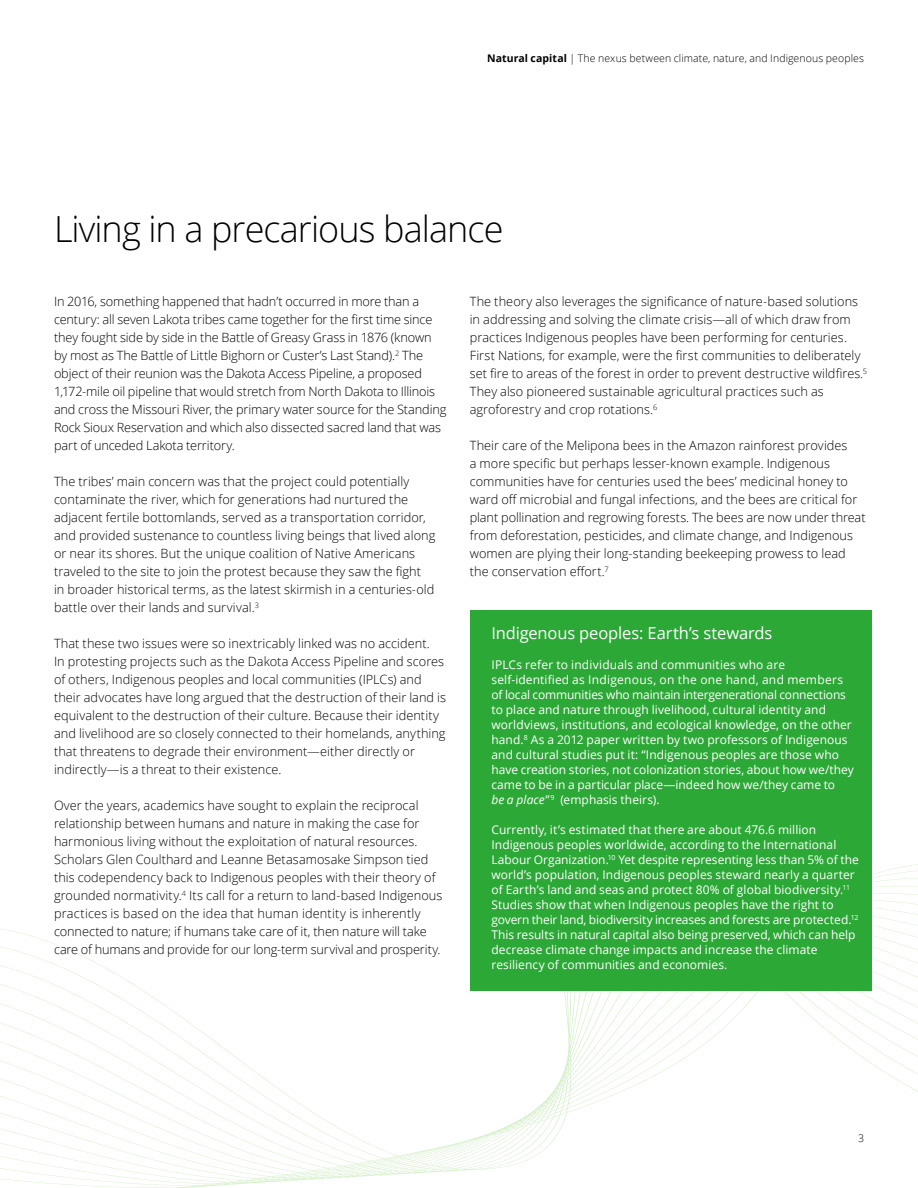
<style>
.page{position:relative;width:918px;height:1188px;background:#fff}
.page>*{position:absolute;margin:0;border:0;box-sizing:border-box;transform-origin:0 0}
.Story_heading_light__30_36pt{font:300 36px "Open Sans";letter-spacing:-.025em;color:#000}
.t1{font:16.5px "Open Sans";letter-spacing:-.01em;color:#fff}
.Body_copy__8_5_12pt{font:300 12.75px/18px "Open Sans";color:#000}
.Body_copy__white_8_5_12pt{font:12px/15px "Open Sans";letter-spacing:.005em;color:#fff}
.t2{font:300 10.5px "Open Sans";letter-spacing:.01em;color:#000}
.s1{font-weight:700}
.s2{font-style:italic}
</style>
<div class="page">
<svg style="left:0;top:864px;width:918px;height:324px"></svg>
<div style="left:470px;top:610px;width:402px;height:380px;background:#2ba835"></div>
<p class="t2" style="left:487px;top:51px;width:378px"><span class="s1">Natural capital</span> | The nexus between climate, nature, and Indigenous peoples</p>
<p class="Story_heading_light__30_36pt" style="left:54px;top:204px;width:451px">Living in a precarious balance</p>
<p class="Body_copy__8_5_12pt" style="left:54px;top:292px;width:394px">In 2016, something happened that hadn’t occurred in more than a century: all seven Lakota tribes came together for the first time since they fought side by side in the Battle of Greasy Grass in 1876 (known by most as The Battle of Little Bighorn or Custer’s Last Stand).<sup>2</sup> The object of their reunion was the Dakota Access Pipeline, a proposed 1,172-mile oil pipeline that would stretch from North Dakota to Illinois and cross the Missouri River, the primary water source for the Standing Rock Sioux Reservation and which also dissected sacred land that was part of unceded Lakota territory.</p>
<p class="Body_copy__8_5_12pt" style="left:54px;top:472px;width:383px">The tribes’ main concern was that the project could potentially contaminate the river, which for generations had nurtured the adjacent fertile bottomlands, served as a transportation corridor, and provided sustenance to countless living beings that lived along or near its shores. But the unique coalition of Native Americans traveled to the site to join the protest because they saw the fight<br>in broader historical terms, as the latest skirmish in a centuries-old battle over their lands and survival.<sup>3</sup></p>
<p class="Body_copy__8_5_12pt" style="left:54px;top:634px;width:394px">That these two issues were so inextricably linked was no accident.<br>In protesting projects such as the Dakota Access Pipeline and scores of others, Indigenous peoples and local communities (IPLCs) and their advocates have long argued that the destruction of their land is equivalent to the destruction of their culture. Because their identity and livelihood are so closely connected to their homelands, anything that threatens to degrade their environment—either directly or indirectly—is a threat to their existence.</p>
<p class="Body_copy__8_5_12pt" style="left:54px;top:796px;width:390px">Over the years, academics have sought to explain the reciprocal relationship between humans and nature in making the case for harmonious living without the exploitation of natural resources.<br>Scholars Glen Coulthard and Leanne Betasamosake Simpson tied this codependency back to Indigenous peoples with their theory of grounded normativity.<sup>4</sup> Its call for a return to land-based Indigenous practices is based on the idea that human identity is inherently connected to nature; if humans take care of it, then nature will take care of humans and provide for our long-term survival and prosperity.</p>
<p class="Body_copy__8_5_12pt" style="left:470px;top:292px;width:399px">The theory also leverages the significance of nature-based solutions in addressing and solving the climate crisis—all of which draw from practices Indigenous peoples have been performing for centuries.<br>First Nations, for example, were the first communities to deliberately set fire to areas of the forest in order to prevent destructive wildfires.<sup>5<br></sup>They also pioneered sustainable agricultural practices such as agroforestry and crop rotations.<sup>6</sup></p>
<p class="Body_copy__8_5_12pt" style="left:470px;top:436px;width:397px">Their care of the Melipona bees in the Amazon rainforest provides<br>a more specific but perhaps lesser-known example. Indigenous communities have for centuries used the bees’ medicinal honey to ward off microbial and fungal infections, and the bees are critical for plant pollination and regrowing forests. The bees are now under threat from deforestation, pesticides, and climate change, and Indigenous women are plying their long-standing beekeeping prowess to lead the conservation effort.<sup>7</sup></p>
<p class="t1" style="left:492px;top:622px;width:282px">Indigenous peoples: Earth’s stewards</p>
<p class="Body_copy__white_8_5_12pt" style="left:492px;top:657px;width:364px">IPLCs refer to individuals and communities who are self-identified as Indigenous, on the one hand, and members of local communities who maintain intergenerational connections to place and nature through livelihood, cultural identity and worldviews, institutions, and ecological knowledge, on the other hand.<sup>8</sup> As a 2012 paper written by two professors of Indigenous and cultural studies put it: “Indigenous peoples are those who have creation stories, not colonization stories, about how we/they came to be in a particular place—indeed how we/they came to<br><span class="s2">be a place</span>”<sup>9</sup> (emphasis theirs).</p>
<p class="Body_copy__white_8_5_12pt" style="left:492px;top:822px;width:369px">Currently, it’s estimated that there are about 476.6 million Indigenous peoples worldwide, according to the International Labour Organization.<sup>10</sup> Yet despite representing less than 5% of the world’s population, Indigenous peoples steward nearly a quarter of Earth’s land and seas and protect 80% of global biodiversity.<sup>11<br></sup>Studies show that when Indigenous peoples have the right to govern their land, biodiversity increases and forests are protected.<sup>12<br></sup>This results in natural capital also being preserved, which can help decrease climate change impacts and increase the climate resiliency of communities and economies.</p>
<p class="t2" style="left:858px;top:1131px;width:7px">3</p>
</div>
